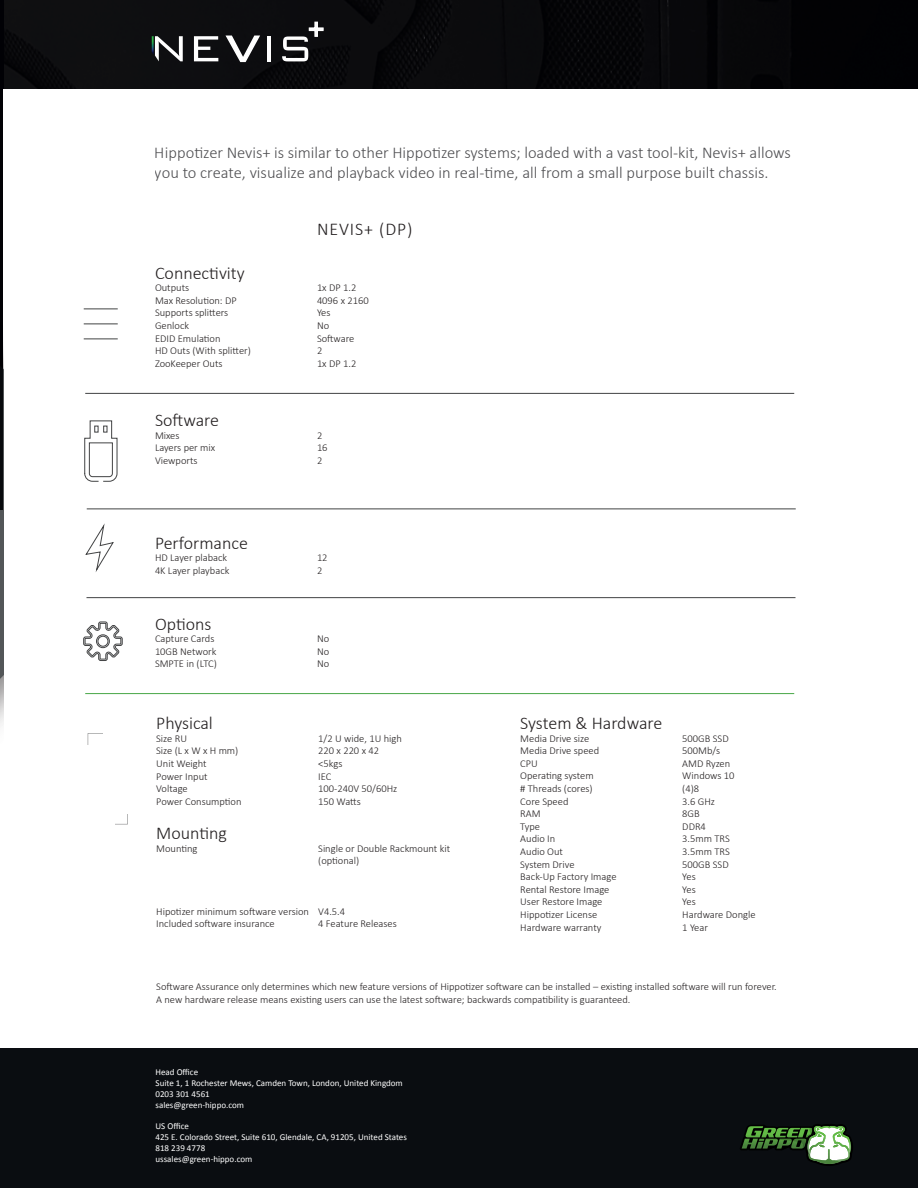
<style>
.page{position:relative;width:918px;height:1188px;background:#fff}
.page>*{position:absolute;margin:0;border:0;box-sizing:border-box;transform-origin:0 0}
.t1{font:700 27.3px "DIN Alternate";color:#fff}
.t2{font:300 18px "Calibri";color:#231f20}
.t3{font:300 16.5px/19.8px "Calibri";color:#020206}
.t4{font:300 10.5px/12.6px "Calibri";color:#231f20}
.t5{font:9px/10.8px "Calibri";color:#fff}
</style>
<div class="page">
<div style="left:0;top:0;width:918px;height:510px;background:#09090c"></div>
<div style="left:4px;top:89px;width:914px;height:1099px;background:#fff"></div>
<svg style="left:84px;top:421px;width:33px;height:61px"></svg>
<hr style="left:87px;top:509px;width:709px;height:1px;background:#424344">
<hr style="left:84px;top:309px;width:34px;height:1px;background:#424344">
<hr style="left:84px;top:324px;width:34px;height:1px;background:#424344">
<hr style="left:84px;top:339px;width:34px;height:1px;background:#424344">
<hr style="left:85px;top:393px;width:709px;height:1px;background:#424344">
<svg style="left:86px;top:524px;width:28px;height:48px"></svg>
<hr style="left:87px;top:597px;width:709px;height:1px;background:#424344">
<svg style="left:88px;top:733px;width:40px;height:91px"></svg>
<div style="left:103px;top:727px;width:34px;height:87px;background:#fff"></div>
<div style="left:71px;top:745px;width:44px;height:90px;background:#fff"></div>
<div style="left:0;top:1048px;width:918px;height:140px;background:#0a0d11"></div>
<svg style="left:740px;top:1124px;width:113px;height:42px"></svg>
<svg style="left:83px;top:622px;width:40px;height:39px"></svg>
<hr style="left:85px;top:693px;width:709px;height:1px;background:#48a747">
<svg style="left:0;top:298px;width:4px;height:428px"></svg>
<hr style="left:267px;top:36px;width:4px;height:25px;background:#fff">
<svg style="left:194px;top:36px;width:24px;height:25px"></svg>
<svg style="left:225px;top:35px;width:35px;height:28px"></svg>
<svg style="left:152px;top:36px;width:31px;height:25px"></svg>
<svg style="left:282px;top:21px;width:42px;height:40px"></svg>
<h1 class="t1" style="left:308px;top:6px;width:18px">+</h1>
<h3 class="t3" style="left:155px;top:142px;width:638px">Hippotizer Nevis+ is similar to other Hippotizer systems; loaded with a vast tool-kit, Nevis+ allows you to create, visualize and playback video in real-time, all from a small purpose built chassis.</h3>
<h2 class="t2" style="left:317px;top:218px;width:97px">NEVIS+ (DP)</h2>
<h2 class="t2" style="left:155px;top:262px;width:91px">Connectivity</h2>
<p class="t4" style="left:155px;top:281px;width:36px">Outputs</p>
<p class="t4" style="left:317px;top:281px;width:41px">1x DP 1.2</p>
<p class="t4" style="left:155px;top:294px;width:83px">Max Resolution: DP</p>
<p class="t4" style="left:317px;top:294px;width:53px">4096 x 2160</p>
<p class="t4" style="left:155px;top:307px;width:75px">Supports splitters</p>
<p class="t4" style="left:317px;top:307px;width:15px">Yes</p>
<p class="t4" style="left:155px;top:319px;width:36px">Genlock</p>
<p class="t4" style="left:317px;top:319px;width:14px">No</p>
<p class="t4" style="left:155px;top:332px;width:67px">EDID Emulation</p>
<p class="t4" style="left:317px;top:332px;width:39px">Software</p>
<p class="t4" style="left:155px;top:344px;width:97px">HD Outs (With splitter)</p>
<p class="t4" style="left:317px;top:344px;width:7px">2</p>
<p class="t4" style="left:155px;top:357px;width:69px">ZooKeeper Outs</p>
<p class="t4" style="left:317px;top:357px;width:41px">1x DP 1.2</p>
<h2 class="t2" style="left:155px;top:409px;width:66px">Software</h2>
<p class="t4" style="left:155px;top:429px;width:26px">Mixes</p>
<p class="t4" style="left:317px;top:429px;width:7px">2</p>
<p class="t4" style="left:155px;top:442px;width:62px">Layers per mix</p>
<p class="t4" style="left:317px;top:442px;width:12px">16</p>
<p class="t4" style="left:155px;top:454px;width:44px">Viewports</p>
<p class="t4" style="left:317px;top:454px;width:7px">2</p>
<h2 class="t2" style="left:155px;top:532px;width:94px">Performance</h2>
<p class="t4" style="left:155px;top:551px;width:74px">HD Layer plaback</p>
<p class="t4" style="left:317px;top:551px;width:12px">12</p>
<p class="t4" style="left:155px;top:564px;width:76px">4K Layer playback</p>
<p class="t4" style="left:317px;top:564px;width:7px">2</p>
<h2 class="t2" style="left:155px;top:613px;width:58px">Options</h2>
<p class="t4" style="left:155px;top:632px;width:61px">Capture Cards</p>
<p class="t4" style="left:317px;top:632px;width:14px">No</p>
<p class="t4" style="left:155px;top:645px;width:63px">10GB Network</p>
<p class="t4" style="left:317px;top:645px;width:14px">No</p>
<p class="t4" style="left:155px;top:658px;width:64px">SMPTE in (LTC)</p>
<p class="t4" style="left:317px;top:658px;width:14px">No</p>
<h2 class="t2" style="left:156px;top:712px;width:58px">Physical</h2>
<p class="t4" style="left:156px;top:732px;width:32px">Size RU</p>
<p class="t4" style="left:318px;top:732px;width:85px">1/2 U wide, 1U high</p>
<p class="t4" style="left:156px;top:744px;width:84px">Size (L x W x H mm)</p>
<p class="t4" style="left:318px;top:744px;width:62px">220 x 220 x 42</p>
<p class="t4" style="left:156px;top:757px;width:52px">Unit Weight</p>
<p class="t4" style="left:318px;top:757px;width:26px">&lt;5kgs</p>
<p class="t4" style="left:156px;top:770px;width:53px">Power Input</p>
<p class="t4" style="left:318px;top:770px;width:15px">IEC</p>
<p class="t4" style="left:156px;top:782px;width:33px">Voltage</p>
<p class="t4" style="left:318px;top:782px;width:81px">100-240V 50/60Hz</p>
<p class="t4" style="left:156px;top:795px;width:87px">Power Consumption</p>
<p class="t4" style="left:318px;top:795px;width:44px">150 Watts</p>
<h2 class="t2" style="left:156px;top:822px;width:72px">Mounting</h2>
<p class="t4" style="left:156px;top:842px;width:43px">Mounting</p>
<p class="t4" style="left:318px;top:842px;width:133px">Single or Double Rackmount kit (optional)</p>
<p class="t4" style="left:156px;top:905px;width:190px">Hipotizer minimum software version V4.5.4<br>Included software insurance</p>
<p class="t4" style="left:318px;top:917px;width:80px">4 Feature Releases</p>
<h2 class="t2" style="left:520px;top:712px;width:144px">System &amp; Hardware</h2>
<p class="t4" style="left:520px;top:732px;width:70px">Media Drive size</p>
<p class="t4" style="left:682px;top:732px;width:48px">500GB SSD</p>
<p class="t4" style="left:520px;top:744px;width:80px">Media Drive speed</p>
<p class="t4" style="left:682px;top:744px;width:40px">500Mb/s</p>
<p class="t4" style="left:520px;top:757px;width:19px">CPU</p>
<p class="t4" style="left:682px;top:757px;width:49px">AMD Ryzen</p>
<p class="t4" style="left:520px;top:770px;width:75px">Operating system</p>
<p class="t4" style="left:682px;top:770px;width:54px">Windows 10</p>
<p class="t4" style="left:520px;top:782px;width:74px"># Threads (cores)</p>
<p class="t4" style="left:682px;top:782px;width:18px">(4)8</p>
<p class="t4" style="left:520px;top:795px;width:50px">Core Speed</p>
<p class="t4" style="left:682px;top:795px;width:34px">3.6 GHz</p>
<p class="t4" style="left:520px;top:807px;width:22px">RAM</p>
<p class="t4" style="left:682px;top:807px;width:19px">8GB</p>
<p class="t4" style="left:520px;top:820px;width:21px">Type</p>
<p class="t4" style="left:682px;top:820px;width:25px">DDR4</p>
<p class="t4" style="left:520px;top:833px;width:37px">Audio In</p>
<p class="t4" style="left:682px;top:833px;width:49px">3.5mm TRS</p>
<p class="t4" style="left:520px;top:845px;width:44px">Audio Out</p>
<p class="t4" style="left:682px;top:845px;width:49px">3.5mm TRS</p>
<p class="t4" style="left:520px;top:858px;width:56px">System Drive</p>
<p class="t4" style="left:682px;top:858px;width:48px">500GB SSD</p>
<p class="t4" style="left:520px;top:870px;width:98px">Back-Up Factory Image</p>
<p class="t4" style="left:682px;top:870px;width:15px">Yes</p>
<p class="t4" style="left:520px;top:883px;width:91px">Rental Restore Image</p>
<p class="t4" style="left:682px;top:883px;width:15px">Yes</p>
<p class="t4" style="left:520px;top:896px;width:84px">User Restore Image</p>
<p class="t4" style="left:682px;top:896px;width:15px">Yes</p>
<p class="t4" style="left:520px;top:908px;width:79px">Hippotizer License</p>
<p class="t4" style="left:682px;top:908px;width:75px">Hardware Dongle</p>
<p class="t4" style="left:520px;top:921px;width:83px">Hardware warranty</p>
<p class="t4" style="left:682px;top:921px;width:27px">1 Year</p>
<p class="t4" style="left:156px;top:980px;width:622px">Software Assurance only determines which new feature versions of Hippotizer software can be installed – existing installed software will run forever.<br>A new hardware release means existing users can use the latest software; backwards compatibility is guaranteed.</p>
<p class="t5" style="left:156px;top:1066px;width:249px">Head Office<br>Suite 1, 1 Rochester Mews, Camden Town, London, United Kingdom<br>0203 301 4561<br>sales@green-hippo.com</p>
<p class="t5" style="left:156px;top:1120px;width:253px">US Office<br>425 E. Colorado Street, Suite 610, Glendale, CA, 91205, United States<br>818 239 4778<br>ussales@green-hippo.com</p>
</div>
